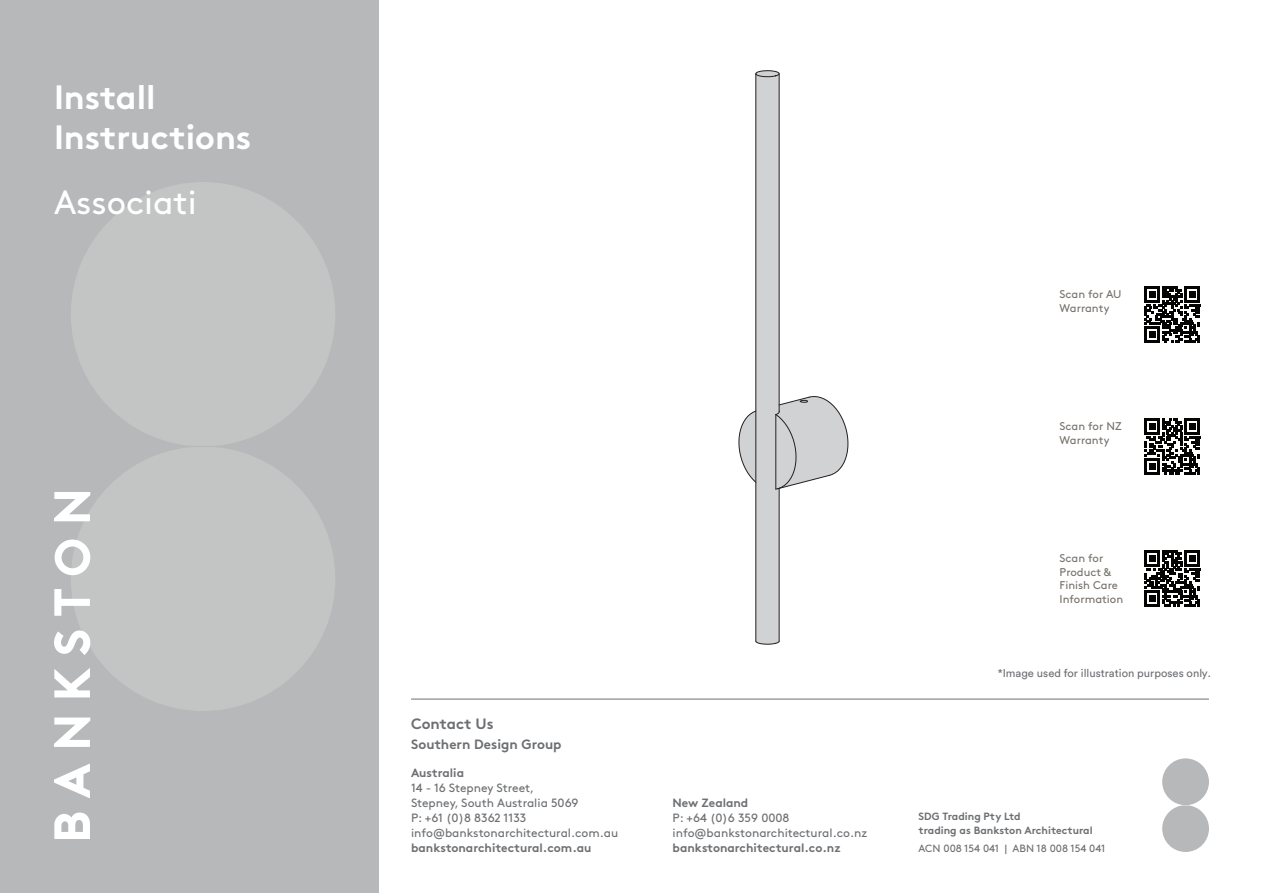
<style>
.page{position:relative;width:1263px;height:893px;background:#fff}
.page>*{position:absolute;margin:0;border:0;box-sizing:border-box;transform-origin:0 0}
.t1{font:700 34.05px "Brown";color:#74726c}
.t2{font:700 33.75px/40.5px "Brown";color:#fff}
.t3{font:33.75px "Brown";color:#fff}
.t4{font:700 15px "Brown";color:#6d6f72}
.t5{font:700 13.5px "Brown";color:#6d6f72}
.t6{font:12px/15px "Brown";color:#6d6f72}
.t7{font:700 12px "Brown";color:#6d6f72}
.t8{font:11.25px/13.5px "Brown";color:#77726c}
.t9{font:11.25px "Circular Std";color:#6d6f72}
.t10{font:700 10.5px/13.5px "Brown";color:#6d6f72}
.t11{font:10.5px "Brown";color:#6d6f72}
</style>
<div class="page">
<div style="left:0;top:0;width:378px;height:893px;background:#b6b8b9"></div>
<svg style="left:71px;top:182px;width:264px;height:529px;fill:#c3c4c4"></svg>
<svg style="left:1162px;top:758px;width:47px;height:94px"></svg>
<svg style="left:54px;top:812px;width:36px;height:27px"></svg>
<svg style="left:54px;top:763px;width:36px;height:35px"></svg>
<svg style="left:54px;top:717px;width:36px;height:30px"></svg>
<svg style="left:54px;top:668px;width:36px;height:29px"></svg>
<svg style="left:54px;top:630px;width:36px;height:25px"></svg>
<svg style="left:54px;top:589px;width:36px;height:27px"></svg>
<svg style="left:55px;top:539px;width:35px;height:36px"></svg>
<svg style="left:54px;top:492px;width:36px;height:29px"></svg>
<hr style="left:411px;top:699px;width:798px;height:1px;background:#6d6f72">
<svg style="left:738px;top:70px;width:111px;height:575px"></svg>
<svg style="left:1144px;top:551px;width:56px;height:55px"></svg>
<svg style="left:1144px;top:419px;width:56px;height:55px"></svg>
<svg style="left:1144px;top:287px;width:56px;height:55px"></svg>
<h2 class="t2" style="left:54px;top:73px;width:199px">Install<br>Instructions</h2>
<h2 class="t3" style="left:54px;top:176px;width:144px">Associati</h2>
<p class="t4" style="left:411px;top:712px;width:84px">Contact Us</p>
<p class="t5" style="left:411px;top:733px;width:152px">Southern Design Group</p>
<p class="t7" style="left:411px;top:763px;width:54px">Australia</p>
<p class="t6" style="left:411px;top:779px;width:209px">14 - 16 Stepney Street,<br>Stepney, South Australia 5069<br>P: +61 (0)8 8362 1133 info@bankstonarchitectural.com.au</p>
<p class="t7" style="left:411px;top:838px;width:182px">bankstonarchitectural.com.au</p>
<p class="t8" style="left:1059px;top:287px;width:63px">Scan for AU<br>Warranty</p>
<p class="t8" style="left:1059px;top:419px;width:64px">Scan for NZ<br>Warranty</p>
<p class="t8" style="left:1059px;top:551px;width:65px">Scan for<br>Product &amp;<br>Finish Care<br>Information</p>
<p class="t9" style="left:998px;top:667px;width:215px">*Image used for illustration purposes only.</p>
<p class="t7" style="left:673px;top:793px;width:77px">New Zealand</p>
<p class="t6" style="left:673px;top:809px;width:196px">P: +64 (0)6 359 0008 info@bankstonarchitectural.co.nz</p>
<p class="t7" style="left:673px;top:838px;width:170px">bankstonarchitectural.co.nz</p>
<p class="t10" style="left:918px;top:809px;width:176px">SDG Trading Pty Ltd<br>trading as Bankston Architectural</p>
<p class="t11" style="left:918px;top:840px;width:188px">ACN 008 154 041 | ABN 18 008 154 041</p>
<h1 class="t1" style="left:887px;top:807px;width:289px">(rear fix method)</h1>
</div>
